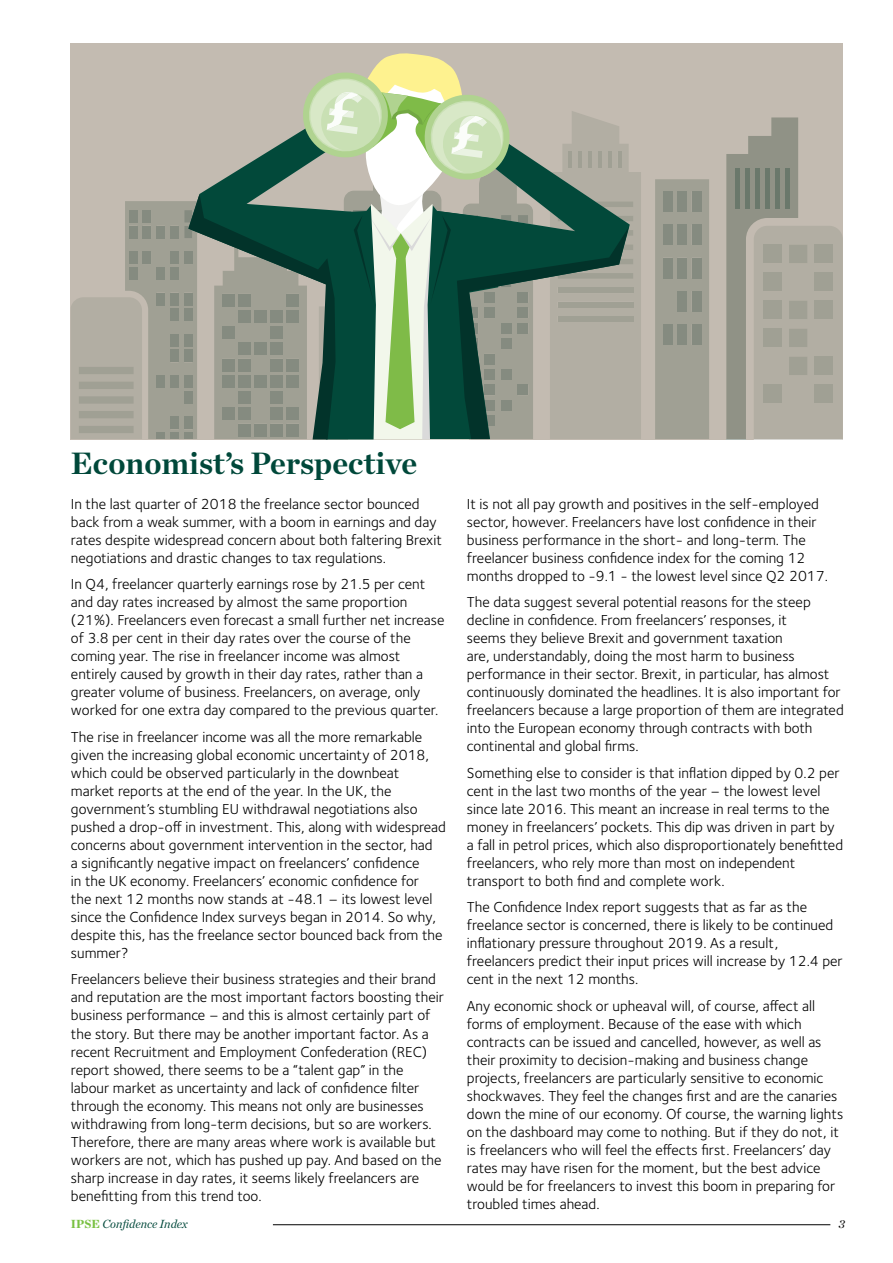
<style>
.page{position:relative;width:893px;height:1263px;background:#fff}
.page>*{position:absolute;margin:0;border:0;box-sizing:border-box;transform-origin:0 0}
.t1{font:700 31.5px "Chronicle Deck";color:#00483a}
.t2{font:15px/18px "Foundry Sterling";color:#000}
.t3{font:italic 12px "Chronicle Deck";color:#00483a}
.t4{font:italic 12px "Chronicle Deck";color:#000}
.s1{font-weight:900;font-style:normal;color:#7ac143}
</style>
<div class="page">
<hr style="left:273px;top:1224px;width:557px;height:1px;background:#000">
<div style="left:71px;top:43px;width:772px;height:396px;background:#c3bbb1"></div>
<svg style="left:726px;top:117px;width:117px;height:323px"></svg>
<div style="left:814px;top:385px;width:19px;height:18px;background:#a0a094"></div>
<div style="left:814px;top:357px;width:19px;height:18px;background:#a0a094"></div>
<div style="left:814px;top:301px;width:19px;height:18px;background:#a0a094"></div>
<div style="left:814px;top:273px;width:19px;height:18px;background:#a0a094"></div>
<div style="left:814px;top:245px;width:19px;height:18px;background:#a0a094"></div>
<div style="left:655px;top:179px;width:54px;height:260px;background:#a0a094"></div>
<div style="left:663px;top:324px;width:9px;height:21px;background:#858b80"></div>
<div style="left:663px;top:258px;width:9px;height:20px;background:#858b80"></div>
<div style="left:663px;top:224px;width:9px;height:21px;background:#858b80"></div>
<div style="left:663px;top:191px;width:9px;height:21px;background:#858b80"></div>
<div style="left:677px;top:324px;width:10px;height:21px;background:#858b80"></div>
<div style="left:677px;top:291px;width:10px;height:21px;background:#858b80"></div>
<div style="left:677px;top:258px;width:10px;height:20px;background:#858b80"></div>
<div style="left:677px;top:224px;width:10px;height:21px;background:#858b80"></div>
<div style="left:677px;top:191px;width:10px;height:21px;background:#858b80"></div>
<div style="left:692px;top:324px;width:9px;height:21px;background:#858b80"></div>
<div style="left:692px;top:291px;width:9px;height:21px;background:#858b80"></div>
<div style="left:692px;top:258px;width:9px;height:20px;background:#858b80"></div>
<div style="left:692px;top:224px;width:9px;height:21px;background:#858b80"></div>
<div style="left:692px;top:191px;width:9px;height:21px;background:#858b80"></div>
<svg style="left:71px;top:53px;width:570px;height:386px"></svg>
<h1 class="t1" style="left:71px;top:438px;width:348px">Economist’s Perspective</h1>
<p class="t2" style="left:71px;top:495px;width:372px">In the last quarter of 2018 the freelance sector bounced back from a weak summer, with a boom in earnings and day rates despite widespread concern about both faltering Brexit negotiations and drastic changes to tax regulations.</p>
<p class="t2" style="left:71px;top:575px;width:375px">In Q4, freelancer quarterly earnings rose by 21.5 per cent and day rates increased by almost the same proportion (21%). Freelancers even forecast a small further net increase of 3.8 per cent in their day rates over the course of the coming year. The rise in freelancer income was almost entirely caused by growth in their day rates, rather than a greater volume of business. Freelancers, on average, only worked for one extra day compared to the previous quarter.</p>
<p class="t2" style="left:71px;top:728px;width:376px">The rise in freelancer income was all the more remarkable given the increasing global economic uncertainty of 2018, which could be observed particularly in the downbeat market reports at the end of the year. In the UK, the government’s stumbling EU withdrawal negotiations also pushed a drop-off in investment. This, along with widespread concerns about government intervention in the sector, had<br>a significantly negative impact on freelancers’ confidence<br>in the UK economy. Freelancers’ economic confidence for<br>the next 12 months now stands at -48.1 – its lowest level since the Confidence Index surveys began in 2014. So why, despite this, has the freelance sector bounced back from the summer?</p>
<p class="t2" style="left:71px;top:970px;width:374px">Freelancers believe their business strategies and their brand and reputation are the most important factors boosting their business performance – and this is almost certainly part of the story. But there may be another important factor. As a recent Recruitment and Employment Confederation (REC) report showed, there seems to be a “talent gap” in the labour market as uncertainty and lack of confidence filter through the economy. This means not only are businesses withdrawing from long-term decisions, but so are workers.<br>Therefore, there are many areas where work is available but workers are not, which has pushed up pay. And based on the sharp increase in day rates, it seems likely freelancers are benefitting from this trend too.</p>
<p class="t2" style="left:467px;top:495px;width:362px">It is not all pay growth and positives in the self-employed sector, however. Freelancers have lost confidence in their business performance in the short- and long-term. The freelancer business confidence index for the coming 12 months dropped to -9.1 - the lowest level since Q2 2017.</p>
<p class="t2" style="left:467px;top:593px;width:378px">The data suggest several potential reasons for the steep decline in confidence. From freelancers’ responses, it<br>seems they believe Brexit and government taxation<br>are, understandably, doing the most harm to business performance in their sector. Brexit, in particular, has almost continuously dominated the headlines. It is also important for freelancers because a large proportion of them are integrated into the European economy through contracts with both continental and global firms.</p>
<p class="t2" style="left:467px;top:764px;width:378px">Something else to consider is that inflation dipped by 0.2 per cent in the last two months of the year – the lowest level since late 2016. This meant an increase in real terms to the money in freelancers’ pockets. This dip was driven in part by a fall in petrol prices, which also disproportionately benefitted freelancers, who rely more than most on independent transport to both find and complete work.</p>
<p class="t2" style="left:467px;top:898px;width:377px">The Confidence Index report suggests that as far as the freelance sector is concerned, there is likely to be continued inflationary pressure throughout 2019. As a result, freelancers predict their input prices will increase by 12.4 per cent in the next 12 months.</p>
<p class="t2" style="left:467px;top:997px;width:378px">Any economic shock or upheaval will, of course, affect all forms of employment. Because of the ease with which contracts can be issued and cancelled, however, as well as their proximity to decision-making and business change projects, freelancers are particularly sensitive to economic shockwaves. They feel the changes first and are the canaries down the mine of our economy. Of course, the warning lights on the dashboard may come to nothing. But if they do not, it is freelancers who will feel the effects first. Freelancers’ day rates may have risen for the moment, but the best advice would be for freelancers to invest this boom in preparing for troubled times ahead.</p>
<p class="t3" style="left:71px;top:1215px;width:118px"><span class="s1">IPSE</span> Confidence Index</p>
<p class="t4" style="left:839px;top:1215px;width:8px">3</p>
</div>
